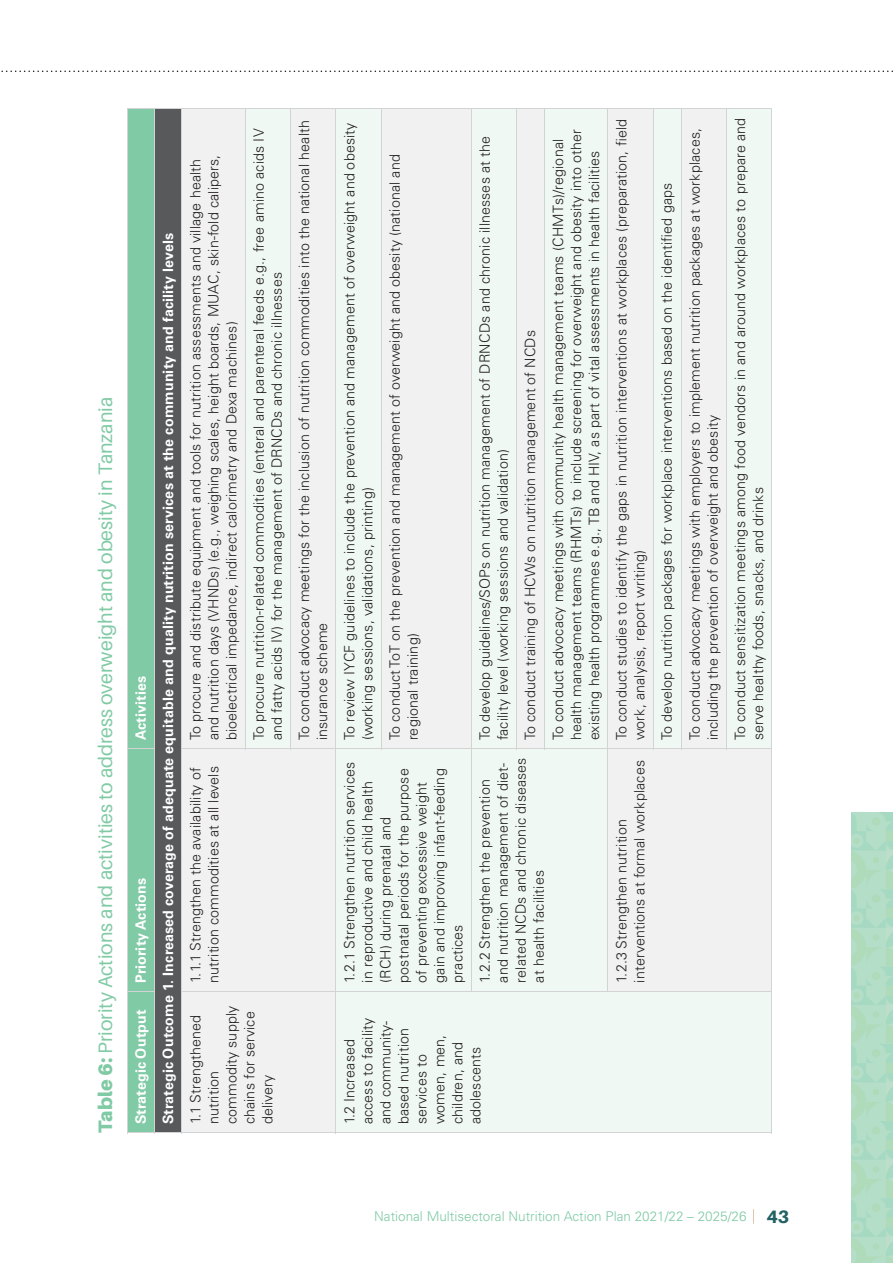
<style>
.page{position:relative;width:893px;height:1263px;background:#fff}
.page>*{position:absolute;margin:0;border:0;box-sizing:border-box;transform-origin:0 0}
.t1{font:19.5px "Aileron";color:#80caa5}
.t2{font:300 14.25px/18px "Univers LT Pro 45";letter-spacing:.01em;color:#231f20}
.t3{font:700 14.25px/27.3px "Univers LT Pro 65";letter-spacing:.01em;color:#fff}
.t4{font:300 13.5px "Univers LT Pro 45";color:#80caa5}
.s1{font-weight:900}
.s2{font-family:"Aileron";font-weight:800;font-size:18px;color:#236262}
</style>
<div class="page">
<svg style="left:753px;top:1209px;width:1px;height:15px"></svg>
<svg style="left:851px;top:812px;width:42px;height:451px;background:#b0dcc3"></svg>
<svg style="left:1px;top:71px;width:892px;height:1px"></svg>
<div style="left:182px;top:109px;width:63px;height:1024px;background:#f1f1f2"></div>
<div style="left:245px;top:109px;width:526px;height:1024px;background:#eff8f3"></div>
<svg style="left:127px;top:108px;width:54px;height:1026px;background:#6e9281"></svg>
<hr style="left:154px;top:991px;width:1px;height:142px;background:#d1d3d4">
<hr style="left:181px;top:991px;width:1px;height:142px;background:#d1d3d4">
<hr style="left:182px;top:1133px;width:153px;height:1px;background:#d1d3d4">
<hr style="left:335px;top:991px;width:1px;height:142px;background:#d1d3d4">
<hr style="left:336px;top:1133px;width:435px;height:1px;background:#d1d3d4">
<hr style="left:771px;top:991px;width:1px;height:142px;background:#d1d3d4">
<hr style="left:154px;top:749px;width:1px;height:242px;background:#d1d3d4">
<hr style="left:181px;top:749px;width:1px;height:242px;background:#d1d3d4">
<hr style="left:182px;top:991px;width:153px;height:1px;background:#d1d3d4">
<hr style="left:335px;top:749px;width:1px;height:242px;background:#d1d3d4">
<hr style="left:336px;top:991px;width:135px;height:1px;background:#d1d3d4">
<hr style="left:471px;top:749px;width:1px;height:243px;background:#d1d3d4">
<hr style="left:471px;top:991px;width:136px;height:1px;background:#d1d3d4">
<hr style="left:607px;top:749px;width:1px;height:243px;background:#d1d3d4">
<hr style="left:608px;top:991px;width:163px;height:1px;background:#d1d3d4">
<hr style="left:771px;top:749px;width:1px;height:242px;background:#d1d3d4">
<hr style="left:154px;top:108px;width:1px;height:641px;background:#d1d3d4">
<hr style="left:182px;top:749px;width:63px;height:1px;background:#d1d3d4">
<hr style="left:182px;top:108px;width:63px;height:1px;background:#d1d3d4">
<hr style="left:245px;top:749px;width:45px;height:1px;background:#d1d3d4">
<hr style="left:245px;top:108px;width:45px;height:1px;background:#d1d3d4">
<hr style="left:291px;top:749px;width:44px;height:1px;background:#d1d3d4">
<hr style="left:291px;top:108px;width:44px;height:1px;background:#d1d3d4">
<hr style="left:336px;top:749px;width:45px;height:1px;background:#d1d3d4">
<hr style="left:336px;top:108px;width:45px;height:1px;background:#d1d3d4">
<hr style="left:381px;top:749px;width:90px;height:1px;background:#d1d3d4">
<hr style="left:381px;top:108px;width:90px;height:1px;background:#d1d3d4">
<hr style="left:471px;top:749px;width:45px;height:1px;background:#d1d3d4">
<hr style="left:471px;top:108px;width:45px;height:1px;background:#d1d3d4">
<svg style="left:517px;top:749px;width:27px;height:1px"></svg>
<svg style="left:517px;top:108px;width:27px;height:1px"></svg>
<hr style="left:545px;top:749px;width:62px;height:1px;background:#d1d3d4">
<hr style="left:545px;top:108px;width:62px;height:1px;background:#d1d3d4">
<hr style="left:608px;top:749px;width:45px;height:1px;background:#d1d3d4">
<hr style="left:608px;top:108px;width:45px;height:1px;background:#d1d3d4">
<svg style="left:653px;top:749px;width:28px;height:1px"></svg>
<svg style="left:654px;top:108px;width:27px;height:1px"></svg>
<hr style="left:681px;top:749px;width:45px;height:1px;background:#d1d3d4">
<hr style="left:681px;top:108px;width:45px;height:1px;background:#d1d3d4">
<hr style="left:727px;top:749px;width:44px;height:1px;background:#d1d3d4">
<hr style="left:727px;top:108px;width:44px;height:1px;background:#d1d3d4">
<hr style="left:181px;top:108px;width:1px;height:641px;background:#d1d3d4">
<hr style="left:245px;top:108px;width:1px;height:641px;background:#d1d3d4">
<hr style="left:290px;top:108px;width:1px;height:641px;background:#d1d3d4">
<hr style="left:335px;top:108px;width:1px;height:641px;background:#d1d3d4">
<hr style="left:381px;top:108px;width:1px;height:641px;background:#d1d3d4">
<hr style="left:471px;top:108px;width:1px;height:641px;background:#d1d3d4">
<hr style="left:516px;top:108px;width:1px;height:641px;background:#d1d3d4">
<hr style="left:544px;top:108px;width:1px;height:641px;background:#d1d3d4">
<hr style="left:607px;top:108px;width:1px;height:641px;background:#d1d3d4">
<hr style="left:653px;top:108px;width:1px;height:641px;background:#d1d3d4">
<hr style="left:681px;top:108px;width:1px;height:641px;background:#d1d3d4">
<hr style="left:726px;top:108px;width:1px;height:641px;background:#d1d3d4">
<hr style="left:771px;top:108px;width:1px;height:641px;background:#d1d3d4">
<h1 class="t1" style="left:96px;top:1133px;width:738px;rotate:-90deg"><span class="s1">Table 6:</span> Priority Actions and activities to address overweight and obesity in Tanzania</h1>
<p class="t3" style="left:129px;top:1124px;width:893px;text-indent:384px;rotate:-90deg">Activities<br>Strategic Outcome 1. Increased coverage of adequate equitable and quality nutrition services at the community and facility levels</p>
<p class="t3" style="left:129px;top:983px;width:106px;rotate:-90deg">Priority Actions</p>
<p class="t3" style="left:129px;top:1124px;width:116px;rotate:-90deg">Strategic Output</p>
<p class="t2" style="left:188px;top:740px;width:587px;rotate:-90deg">To procure and distribute equipment and tools for nutrition assessments and village health and nutrition days (VHNDs) (e.g., weighing scales, height boards, MUAC, skin-fold calipers, bioelectrical impedance, indirect calorimetry and Dexa machines)</p>
<p class="t2" style="left:188px;top:983px;width:218px;rotate:-90deg">1.1.1 Strengthen the availability of nutrition commodities at all levels</p>
<p class="t2" style="left:252px;top:740px;width:613px;rotate:-90deg">To procure nutrition-related commodities (enteral and parenteral feeds e.g., free amino acids IV and fatty acids IV) for the management of DRNCDs and chronic illnesses</p>
<p class="t2" style="left:297px;top:740px;width:622px;rotate:-90deg">To conduct advocacy meetings for the inclusion of nutrition commodities into the national health insurance scheme</p>
<p class="t2" style="left:188px;top:1124px;width:120px;rotate:-90deg">1.1 Strengthened nutrition commodity supply chains for service delivery</p>
<p class="t2" style="left:342px;top:740px;width:619px;rotate:-90deg">To review IYCF guidelines to include the prevention and management of overweight and obesity (working sessions, validations, printing)</p>
<p class="t2" style="left:388px;top:740px;width:588px;rotate:-90deg">To conduct ToT on the prevention and management of overweight and obesity (national and regional training)</p>
<p class="t2" style="left:342px;top:983px;width:222px;rotate:-90deg">1.2.1 Strengthen nutrition services in reproductive and child health (RCH) during prenatal and postnatal periods for the purpose of preventing excessive weight gain and improving infant-feeding practices</p>
<p class="t2" style="left:478px;top:740px;width:606px;rotate:-90deg">To develop guidelines/SOPs on nutrition management of DRNCDs and chronic illnesses at the facility level (working sessions and validation)</p>
<p class="t2" style="left:518px;top:740px;width:603px;line-height:28px;rotate:-90deg">To conduct training of HCWs on nutrition management of NCDs<br>To conduct advocacy meetings with community health management teams (CHMTs)/regional</p>
<p class="t2" style="left:569px;top:740px;width:612px;rotate:-90deg">health management teams (RHMTs) to include screening for overweight and obesity into other existing health programmes e.g., TB and HIV, as part of vital assessments in health facilities</p>
<p class="t2" style="left:478px;top:983px;width:227px;rotate:-90deg">1.2.2 Strengthen the prevention and nutrition management of diet&shy;related NCDs and chronic diseases at health facilities</p>
<p class="t2" style="left:614px;top:740px;width:623px;rotate:-90deg">To conduct studies to identify the gaps in nutrition interventions at workplaces (preparation, field work, analysis, report writing)</p>
<p class="t2" style="left:654px;top:740px;width:614px;line-height:28px;rotate:-90deg">To develop nutrition packages for workplace interventions based on the identified gaps<br>To conduct advocacy meetings with employers to implement nutrition packages at workplaces,</p>
<p class="t2" style="left:701px;top:740px;width:624px;line-height:27.3px;rotate:-90deg">including the prevention of overweight and obesity<br>To conduct sensitization meetings among food vendors in and around workplaces to prepare and</p>
<p class="t2" style="left:751px;top:740px;width:255px;rotate:-90deg">serve healthy foods, snacks, and drinks</p>
<p class="t2" style="left:614px;top:983px;width:224px;rotate:-90deg">1.2.3 Strengthen nutrition interventions at formal workplaces</p>
<p class="t2" style="left:342px;top:1124px;width:108px;rotate:-90deg">1.2 Increased access to facility and community&shy;based nutrition services to women, men, children, and adolescents</p>
<p class="t4" style="left:374px;top:1212px;width:417px">National Multisectoral Nutrition Action Plan 2021/22 – 2025/26 <span class="s2">43</span></p>
</div>
